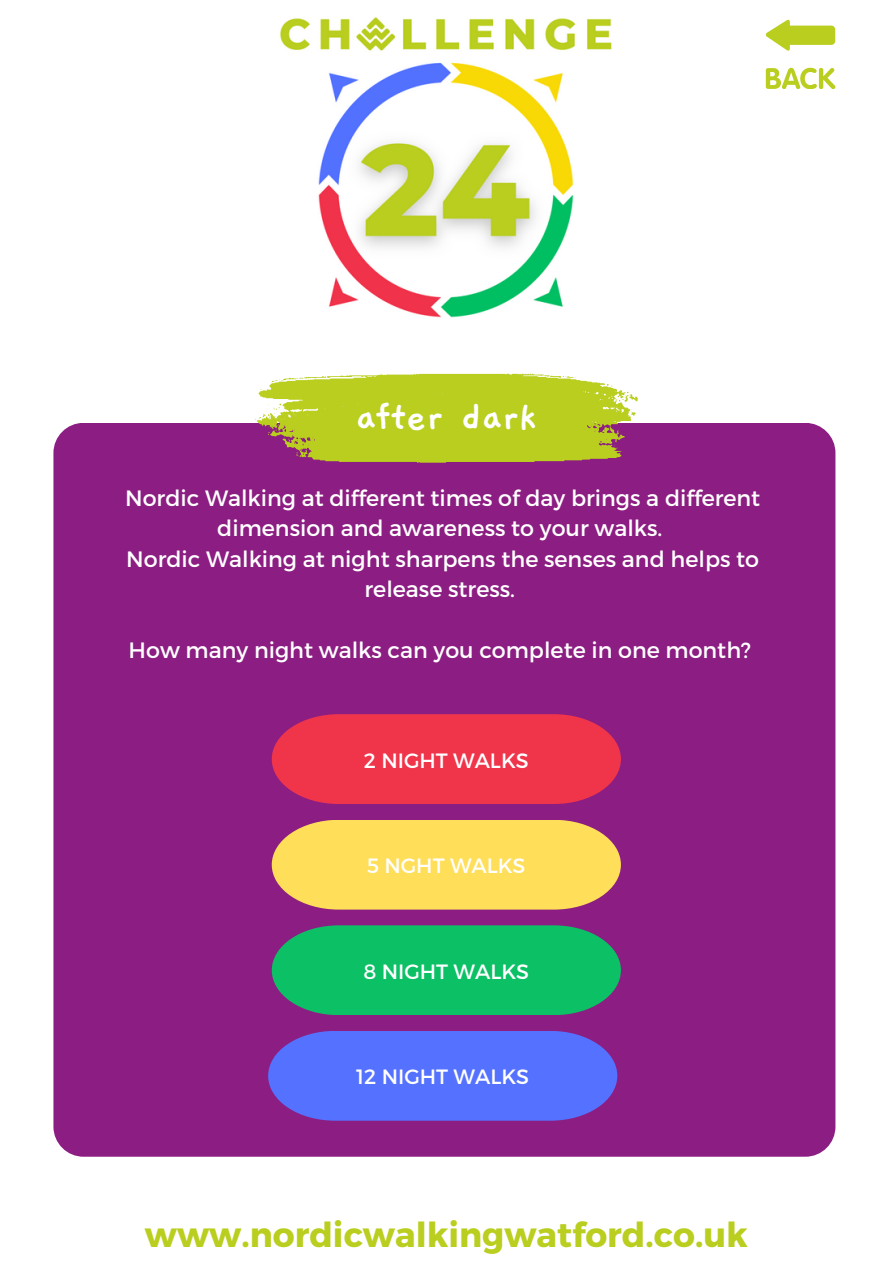
<style>
.page{position:relative;width:893px;height:1264px;background:#fff}
.page>*{position:absolute;margin:0;border:0;box-sizing:border-box;transform-origin:0 0}
.t1{font:700 43.2px "Gaegu";color:#fff}
.t2{font:700 34.35px "Montserrat";color:#b9ce1e}
.t3{font:22.2px/30.3px "Montserrat";color:#fff;text-align:center}
.t4{font:20.7px "Montserrat";color:#fff}
</style>
<div class="page">
<div style="left:53px;top:423px;width:782px;height:733px;background:#8c1d82;border-radius:30px"></div>
<svg style="left:254px;top:373px;width:384px;height:89px;background:#bcc53a"></svg>
<img style="left:280px;top:17px;width:332px;height:301px">
<svg style="left:272px;top:714px;width:349px;height:90px;background:#e7324f"></svg>
<svg style="left:272px;top:820px;width:349px;height:89px;background:#f5ce5c"></svg>
<svg style="left:272px;top:925px;width:349px;height:90px;background:#15b267"></svg>
<svg style="left:268px;top:1031px;width:349px;height:89px;background:#586bf5"></svg>
<svg style="left:765px;top:19px;width:70px;height:70px"></svg>
<p class="t1" style="left:355px;top:396px;width:183px">after dark</p>
<p class="t3" style="left:125px;top:481px;width:636px">Nordic Walking at different times of day brings a different dimension and awareness to your walks.</p>
<p class="t3" style="left:126px;top:542px;width:634px">Nordic Walking at night sharpens the senses and helps to release stress.</p>
<p class="t3" style="left:129px;top:633px;width:624px">How many night walks can you complete in one month?</p>
<p class="t4" style="left:364px;top:746px;width:166px">2 NIGHT WALKS</p>
<p class="t4" style="left:367px;top:852px;width:160px">5 NGHT WALKS</p>
<p class="t4" style="left:363px;top:957px;width:167px">8 NIGHT WALKS</p>
<p class="t4" style="left:356px;top:1063px;width:174px">12 NIGHT WALKS</p>
<p class="t2" style="left:145px;top:1212px;width:604px">www.nordicwalkingwatford.co.uk</p>
</div>
